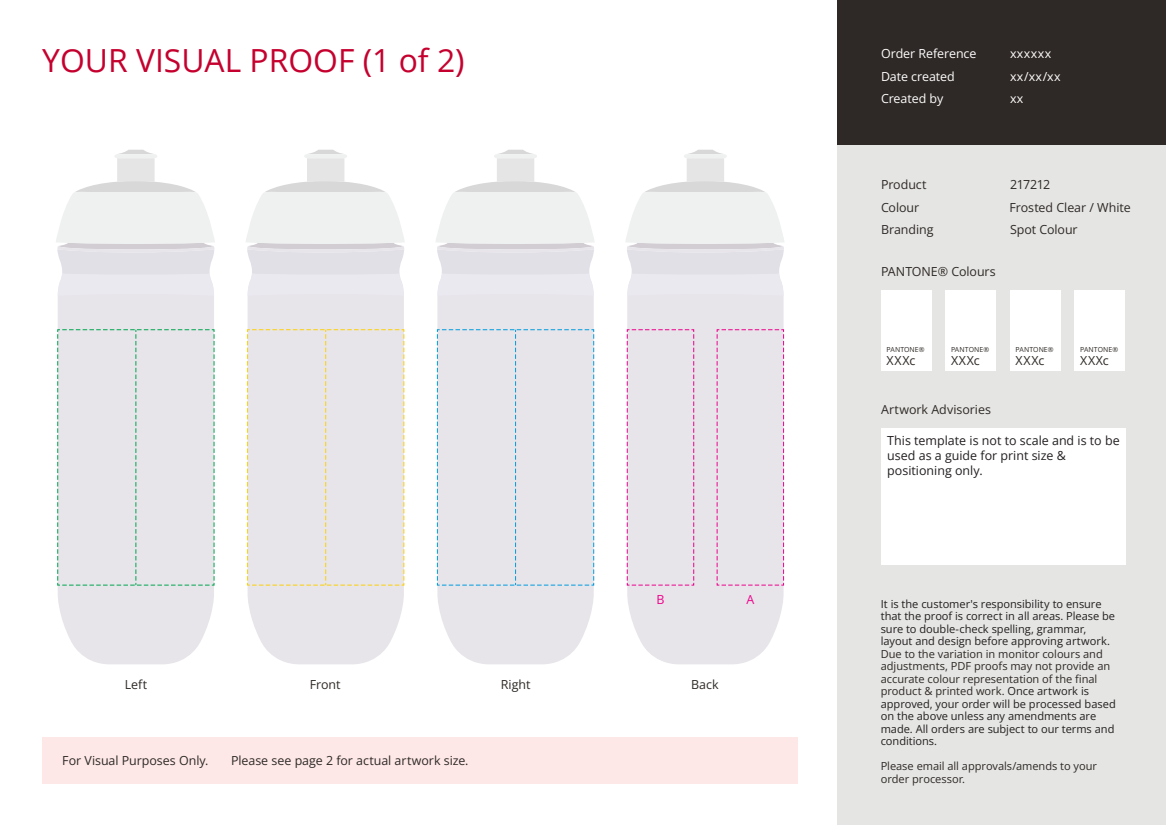
<style>
.page{position:relative;width:1166px;height:825px;background:#fff}
.page>*{position:absolute;margin:0;border:0;box-sizing:border-box;transform-origin:0 0}
.t1{font:31.88px "Open Sans";color:#c5002e}
.t2{font:12.45px "Open Sans";letter-spacing:-.005em;color:#2e2926}
.t3{font:12.45px/14.9px "Open Sans";color:#231f20}
.t4{font:700 12.45px/22.1px "Open Sans";letter-spacing:-.005em;color:#2e2926}
.t5{font:700 12.45px/22.1px "Open Sans";letter-spacing:-.01em;color:#fff}
.t6{font:12.45px/22.1px "Open Sans";letter-spacing:.035em;color:#fff}
.t7{font:12.45px "Open Sans";color:#ed028c}
.t8{font:11.1px/12.5px "Open Sans";letter-spacing:-.005em;color:#231f20}
.t9{font:700 11.1px/12.5px "Open Sans";letter-spacing:-.005em;color:#2e2926}
.t10{font:700 6.9px "Open Sans";letter-spacing:.01em;color:#2e2926}
.s1{font-weight:700}
.s2{font-weight:700;color:#2e2926}
</style>
<div class="page">
<div style="left:42px;top:736px;width:756px;height:47px;background:#fde8e7"></div>
<div style="left:837px;top:0;width:329px;height:146px;background:#2e2926"></div>
<div style="left:837px;top:146px;width:329px;height:678px;background:#e5e5e3"></div>
<div style="left:881px;top:427px;width:244px;height:137px;background:#fff"></div>
<div style="left:881px;top:289px;width:50px;height:51px;background:#fff"></div>
<div style="left:881px;top:340px;width:50px;height:31px;background:#fff"></div>
<div style="left:945px;top:289px;width:51px;height:51px;background:#fff"></div>
<div style="left:945px;top:340px;width:51px;height:31px;background:#fff"></div>
<div style="left:1010px;top:289px;width:50px;height:51px;background:#fff"></div>
<div style="left:1010px;top:340px;width:50px;height:31px;background:#fff"></div>
<div style="left:1074px;top:289px;width:51px;height:51px;background:#fff"></div>
<div style="left:1074px;top:340px;width:51px;height:31px;background:#fff"></div>
<svg style="left:58px;top:296px;width:156px;height:368px;background:#e8e7eb"></svg>
<svg style="left:56px;top:150px;width:159px;height:146px"></svg>
<svg style="left:247px;top:296px;width:157px;height:368px;background:#e9e7eb"></svg>
<svg style="left:246px;top:150px;width:159px;height:146px"></svg>
<svg style="left:437px;top:296px;width:157px;height:368px;background:#e8e7eb"></svg>
<svg style="left:436px;top:150px;width:158px;height:146px"></svg>
<svg style="left:627px;top:296px;width:156px;height:368px;background:#e8e5ea"></svg>
<svg style="left:625px;top:150px;width:159px;height:146px"></svg>
<div style="left:626px;top:329px;width:68px;height:256px;background:#e7e5ea"></div>
<div style="left:716px;top:329px;width:68px;height:256px;background:#e7e5ea"></div>
<div style="left:437px;top:329px;width:157px;height:256px;background:#e7e5ea"></div>
<div style="left:247px;top:329px;width:158px;height:256px;background:#e7e5ea"></div>
<div style="left:57px;top:329px;width:158px;height:256px;background:#e7e5ea"></div>
<h1 class="t1" style="left:42px;top:39px;width:424px">YOUR VISUAL PROOF (1 of 2)</h1>
<p class="t7" style="left:656px;top:591px;width:10px">B</p>
<p class="t7" style="left:746px;top:591px;width:9px">A</p>
<p class="t2" style="left:125px;top:676px;width:24px">Left</p>
<p class="t2" style="left:310px;top:676px;width:32px">Front</p>
<p class="t2" style="left:501px;top:676px;width:31px">Right</p>
<p class="t2" style="left:691px;top:676px;width:29px">Back</p>
<p class="t2" style="left:62px;top:752px;width:148px">For Visual Purposes Only.</p>
<p class="t2" style="left:231px;top:752px;width:239px">Please see page 2 for actual artwork size.</p>
<p class="t5" style="left:881px;top:42px;width:97px">Order Reference<br>Date created<br>Created by</p>
<p class="t6" style="left:1010px;top:42px;width:52px">xxxxxx xx/xx/xx xx</p>
<p class="t4" style="left:881px;top:173px;width:54px">Product<br>Colour<br>Branding</p>
<p class="t2" style="left:1010px;top:176px;width:42px">217212</p>
<p class="t2" style="left:1009px;top:198px;width:123px">Frosted Clear / White</p>
<p class="t2" style="left:1010px;top:220px;width:69px">Spot Colour</p>
<p class="t4" style="left:881px;top:259px;width:116px">PANTONE® Colours</p>
<p class="t10" style="left:886px;top:344px;width:40px">PANTONE®</p>
<p class="t4" style="left:886px;top:348px;width:30px">XXXc</p>
<p class="t10" style="left:951px;top:344px;width:40px">PANTONE®</p>
<p class="t4" style="left:951px;top:348px;width:30px">XXXc</p>
<p class="t4" style="left:881px;top:397px;width:111px">Artwork Advisories</p>
<p class="t10" style="left:1015px;top:344px;width:40px">PANTONE®</p>
<p class="t4" style="left:1015px;top:348px;width:30px">XXXc</p>
<p class="t10" style="left:1080px;top:344px;width:40px">PANTONE®</p>
<p class="t4" style="left:1080px;top:348px;width:30px">XXXc</p>
<p class="t3" style="left:887px;top:432px;width:234px">This template is not to scale and is to be used as a <span class="s1">guide for print size &amp; positioning only.</span></p>
<p class="t8" style="left:880px;top:597px;width:236px">It is the customer's responsibility to ensure that the proof is correct in all areas. Please be sure to double-check spelling, grammar, layout and design before approving artwork.</p>
<p class="t8" style="left:880px;top:647px;width:236px"><span class="s2">Due to the variation in monitor colours and adjustments, PDF proofs may not provide an accurate colour representation of the final product &amp; printed work.</span> Once artwork is approved, your order will be processed based on the above unless any amendments are made. All orders are subject to our terms and conditions.</p>
<p class="t9" style="left:880px;top:759px;width:218px">Please email all approvals/amends to your order processor.</p>
</div>
